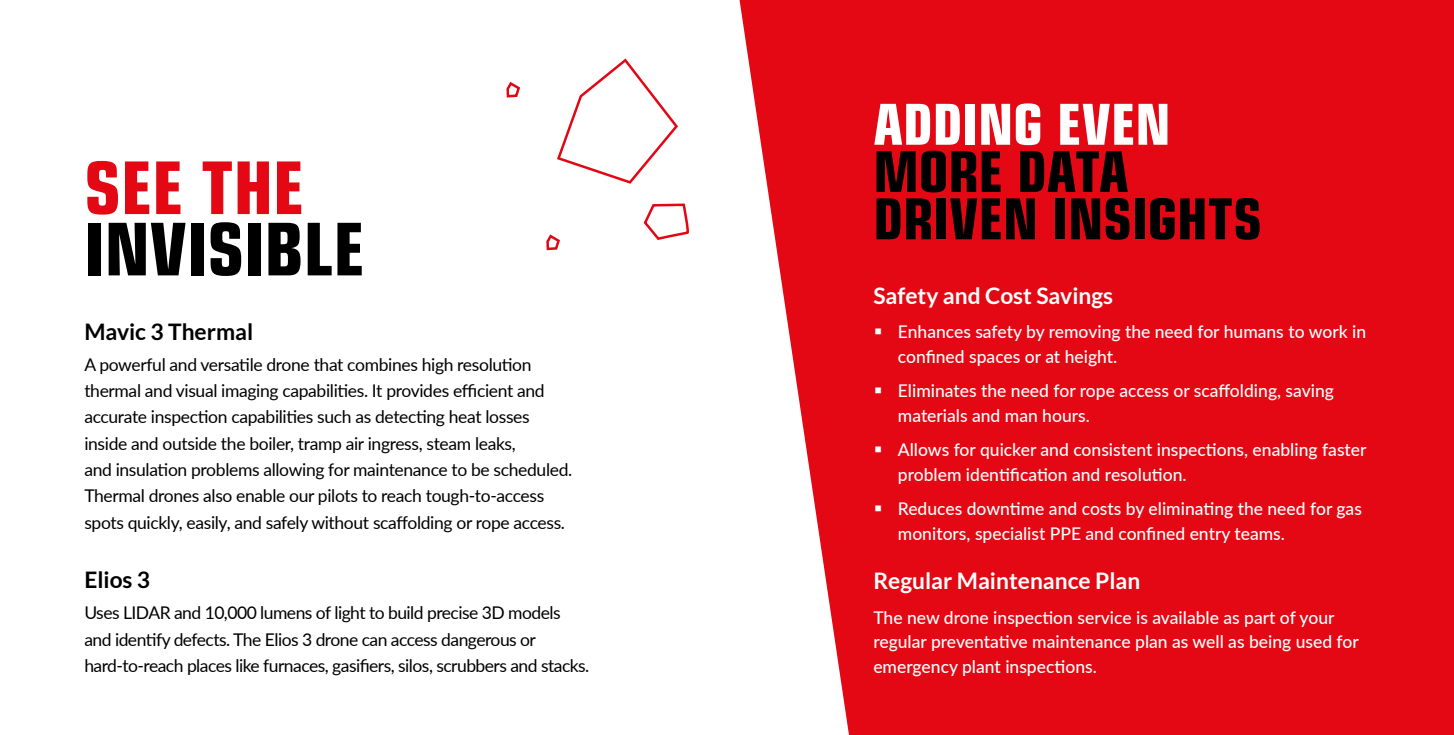
<style>
.page{position:relative;width:1454px;height:735px;background:#fff}
.page>*{position:absolute;margin:0;border:0;box-sizing:border-box;transform-origin:0 0}
.t1{font:78.75px "Eurostile Con Hea";color:#000}
.t2{font:78.75px "Eurostile Con Hea";color:#e30813}
.t3{font:61.25px/47.2px "Eurostile Con Hea";color:#000}
.t4{font:61.25px "Eurostile Con Hea";color:#fff}
.t5{font:700 22.75px "Lato";color:#fff}
.t6{font:700 22.75px "Lato";color:#000}
.t7{font:17.5px/26.2px "Lato";letter-spacing:-.02em;color:#000}
.t8{font:500 17.5px/24.5px "Lato";color:#fff}
.s1{font-weight:300;font-size:24.5px}
</style>
<div class="page">
<svg style="left:643px;top:203px;width:46px;height:37px"></svg>
<svg style="left:557px;top:58px;width:121px;height:126px"></svg>
<svg style="left:546px;top:234px;width:14px;height:17px"></svg>
<svg style="left:506px;top:81px;width:15px;height:17px"></svg>
<svg style="left:739px;top:0;width:177px;height:734px;fill:#e30813"></svg>
<div style="left:916px;top:0;width:537px;height:734px;background:#e30813"></div>
<h1 class="t2" style="left:84px;top:131px;width:221px">SEE THE</h1>
<h1 class="t1" style="left:84px;top:192px;width:282px">INVISIBLE</h1>
<h3 class="t6" style="left:84px;top:318px;width:170px">Mavic 3 Thermal</h3>
<p class="t7" style="left:84px;top:350px;width:489px">A powerful and versatile drone that combines high resolution thermal and visual imaging capabilities. It provides efficient and accurate inspection capabilities such as detecting heat losses inside and outside the boiler, tramp air ingress, steam leaks,<br>and insulation problems allowing for maintenance to be scheduled.<br>Thermal drones also enable our pilots to reach tough-to-access spots quickly, easily, and safely without scaffolding or rope access.</p>
<h3 class="t6" style="left:84px;top:566px;width:67px">Elios 3</h3>
<p class="t7" style="left:84px;top:598px;width:506px">Uses LIDAR and 10,000 lumens of light to build precise 3D models and identify defects. The Elios 3 drone can access dangerous or hard-to-reach places like furnaces, gasifiers, silos, scrubbers and stacks.</p>
<h2 class="t4" style="left:873px;top:80px;width:299px">ADDING EVEN</h2>
<h2 class="t3" style="left:873px;top:144px;width:390px">MORE DATA<br>DRIVEN INSIGHTS</h2>
<h3 class="t5" style="left:873px;top:282px;width:241px">Safety and Cost Savings</h3>
<p class="t8" style="left:898px;top:318px;width:470px;text-indent:-24px"><span class="s1">▪</span> Enhances safety by removing the need for humans to work in confined spaces or at height.</p>
<p class="t8" style="left:898px;top:377px;width:437px;text-indent:-24px"><span class="s1">▪</span> Eliminates the need for rope access or scaffolding, saving materials and man hours.</p>
<p class="t8" style="left:898px;top:436px;width:470px;text-indent:-24px"><span class="s1">▪</span> Allows for quicker and consistent inspections, enabling faster problem identification and resolution.</p>
<p class="t8" style="left:898px;top:495px;width:465px;text-indent:-24px"><span class="s1">▪</span> Reduces downtime and costs by eliminating the need for gas monitors, specialist PPE and confined entry teams.</p>
<h3 class="t5" style="left:873px;top:567px;width:268px">Regular Maintenance Plan</h3>
<p class="t8" style="left:873px;top:604px;width:487px">The new drone inspection service is available as part of your regular preventative maintenance plan as well as being used for emergency plant inspections.</p>
</div>
